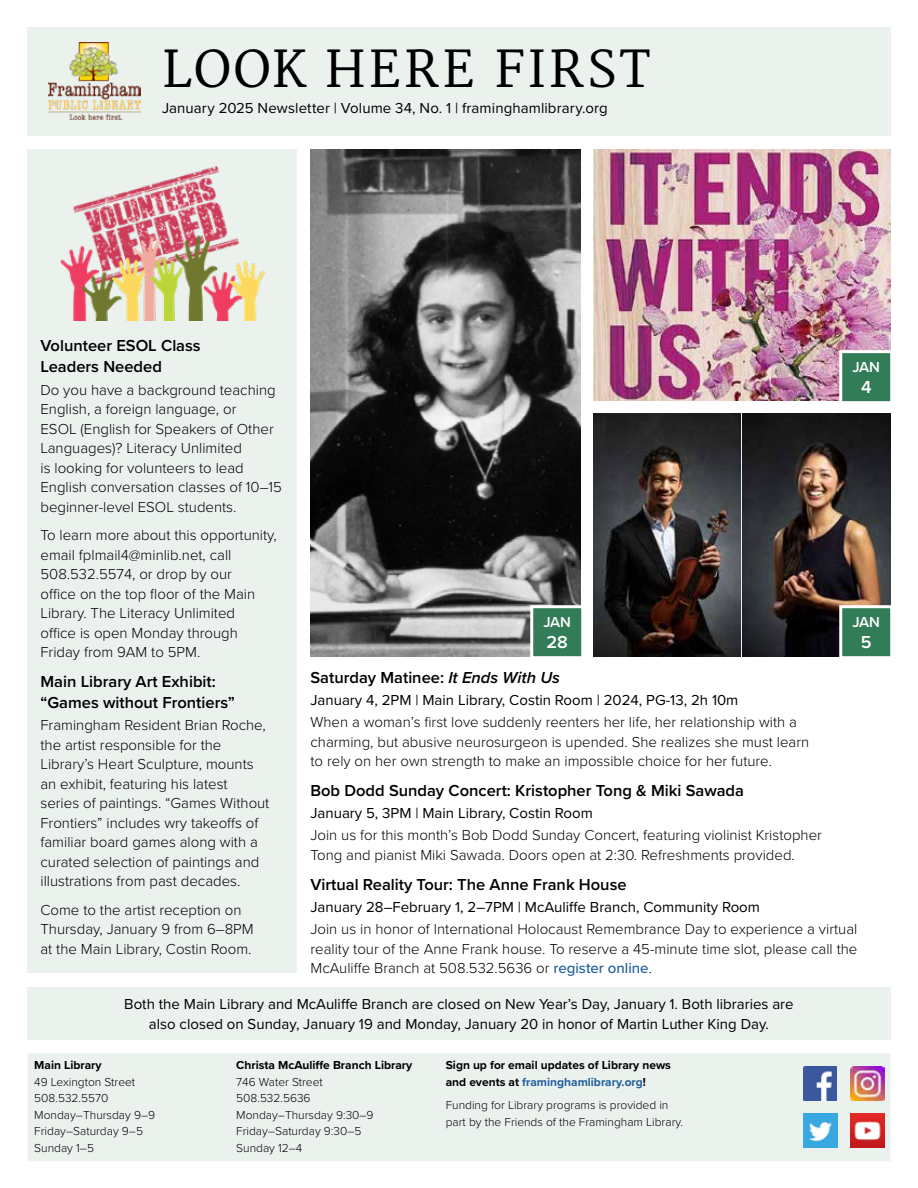
<style>
.page{position:relative;width:918px;height:1188px;background:#fff}
.page>*{position:absolute;margin:0;border:0;box-sizing:border-box;transform-origin:0 0}
.t1{font:49.5px "Merriweather";letter-spacing:.06em;color:#000}
.t2{font:600 18px "Proxima Nova";color:#fff}
.t3{font:600 16.5px/21px "Proxima Nova";color:#000}
.t4{font:300 15px/19.5px "Proxima Nova";color:#000}
.t5{font:15px/19.5px "Proxima Nova";color:#000;text-align:center}
.t6{font:600 15px "Proxima Nova";letter-spacing:-.015em;color:#fff}
.t7{font:300 12px/16.5px "Proxima Nova";color:#000}
.t8{font:700 12px/16.5px "Proxima Nova";color:#000}
.s1{font-style:italic}
.s2{font-weight:500;color:#215e9e}
.s3{color:#215e9e}
</style>
<div class="page">
<div style="left:28px;top:1053px;width:862px;height:108px;background:#ebf2ee"></div>
<div style="left:27px;top:27px;width:864px;height:109px;background:#ebf2ee"></div>
<img style="left:48px;top:42px;width:93px;height:78px">
<img style="left:803px;top:1114px;width:34px;height:34px">
<img style="left:803px;top:1067px;width:34px;height:33px">
<img style="left:851px;top:1066px;width:33px;height:34px">
<img style="left:851px;top:1114px;width:33px;height:34px">
<img style="left:310px;top:149px;width:270px;height:508px">
<img style="left:743px;top:414px;width:147px;height:243px">
<img style="left:593px;top:414px;width:148px;height:243px">
<div style="left:27px;top:149px;width:270px;height:824px;background:#ebf2ee"></div>
<div style="left:841px;top:607px;width:51px;height:51px;background:#327c57"></div>
<div style="left:839px;top:605px;width:54px;height:54px;border:3px solid #fff"></div>
<div style="left:27px;top:987px;width:864px;height:53px;background:#ebf2ee"></div>
<img style="left:593px;top:149px;width:297px;height:251px">
<div style="left:841px;top:352px;width:51px;height:51px;background:#327c57"></div>
<div style="left:839px;top:350px;width:54px;height:54px;border:3px solid #fff"></div>
<div style="left:532px;top:607px;width:51px;height:51px;background:#327c57"></div>
<div style="left:530px;top:605px;width:54px;height:54px;border:3px solid #fff"></div>
<img style="left:60px;top:166px;width:205px;height:154px">
<h1 class="t1" style="left:162px;top:40px;width:490px">LOOK HERE FIRST</h1>
<p class="t5" style="left:162px;top:98px;width:447px">January 2025 Newsletter | Volume 34, No. 1 | framinghamlibrary.org</p>
<p class="t3" style="left:40px;top:335px;width:162px">Volunteer ESOL Class<br>Leaders Needed</p>
<p class="t4" style="left:40px;top:379px;width:243px">Do you have a background teaching English, a foreign language, or<br>ESOL (English for Speakers of Other Languages)? Literacy Unlimited<br>is looking for volunteers to lead English conversation classes of 10–15 beginner-level ESOL students.</p>
<p class="t4" style="left:40px;top:525px;width:238px">To learn more about this opportunity, email fplmail4@minlib.net, call<br>508.532.5574, or drop by our<br>office on the top floor of the Main<br>Library. The Literacy Unlimited<br>office is open Monday through<br>Friday from 9AM to 5PM.</p>
<p class="t3" style="left:40px;top:671px;width:196px">Main Library Art Exhibit: “Games without Frontiers”</p>
<p class="t4" style="left:40px;top:715px;width:230px">Framingham Resident Brian Roche, the artist responsible for the Library’s Heart Sculpture, mounts an exhibit, featuring his latest series of paintings. “Games Without Frontiers” includes wry takeoffs of familiar board games along with a curated selection of paintings and illustrations from past decades.</p>
<p class="t4" style="left:40px;top:899px;width:215px">Come to the artist reception on<br>Thursday, January 9 from 6–8PM at the Main Library, Costin Room.</p>
<p class="t6" style="left:543px;top:611px;width:29px">JAN</p>
<p class="t2" style="left:547px;top:629px;width:23px">28</p>
<p class="t6" style="left:852px;top:356px;width:29px">JAN</p>
<p class="t2" style="left:861px;top:374px;width:12px">4</p>
<p class="t6" style="left:852px;top:611px;width:29px">JAN</p>
<p class="t2" style="left:861px;top:629px;width:12px">5</p>
<p class="t3" style="left:310px;top:666px;width:251px">Saturday Matinee: <span class="s1">It Ends With Us</span></p>
<p class="t5" style="left:310px;top:690px;width:429px">January 4, 2PM | Main Library, Costin Room | 2024, PG-13, 2h 10m</p>
<p class="t4" style="left:310px;top:712px;width:500px">When a woman’s first love suddenly reenters her life, her relationship with a charming, but abusive neurosurgeon is upended. She realizes she must learn to rely on her own strength to make an impossible choice for her future.</p>
<p class="t3" style="left:310px;top:780px;width:435px">Bob Dodd Sunday Concert: Kristopher Tong &amp; Miki Sawada</p>
<p class="t5" style="left:310px;top:803px;width:284px">January 5, 3PM | Main Library, Costin Room</p>
<p class="t4" style="left:310px;top:825px;width:513px">Join us for this month’s Bob Dodd Sunday Concert, featuring violinist Kristopher<br>Tong and pianist Miki Sawada. Doors open at 2:30. Refreshments provided.</p>
<p class="t3" style="left:310px;top:873px;width:318px">Virtual Reality Tour: The Anne Frank House</p>
<p class="t5" style="left:310px;top:897px;width:451px">January 28–February 1, 2–7PM | McAuliffe Branch, Community Room</p>
<p class="t4" style="left:310px;top:919px;width:548px;text-align:justify">Join us in honor of International Holocaust Remembrance Day to experience a virtual reality tour of the Anne Frank house. To reserve a 45-minute time slot, please call the McAuliffe Branch at 508.532.5636 or <span class="s2">register online</span>.</p>
<p class="t5" style="left:124px;top:994px;width:671px">Both the Main Library and McAuliffe Branch are closed on New Year’s Day, January 1. Both libraries are also closed on Sunday, January 19 and Monday, January 20 in honor of Martin Luther King Day.</p>
<p class="t8" style="left:34px;top:1057px;width:69px">Main Library</p>
<p class="t7" style="left:34px;top:1073px;width:122px">49 Lexington Street<br>508.532.5570<br>Monday–Thursday 9–9<br>Friday–Saturday 9–5<br>Sunday 1–5</p>
<p class="t8" style="left:236px;top:1057px;width:178px">Christa McAuliffe Branch Library</p>
<p class="t7" style="left:236px;top:1073px;width:139px">746 Water Street<br>508.532.5636<br>Monday–Thursday 9:30–9<br>Friday–Saturday 9:30–5<br>Sunday 12–4</p>
<p class="t8" style="left:446px;top:1057px;width:227px">Sign up for email updates of Library news and events at <span class="s3">framinghamlibrary.org</span>!</p>
<p class="t7" style="left:446px;top:1096px;width:239px">Funding for Library programs is provided in part by the Friends of the Framingham Library.</p>
</div>
